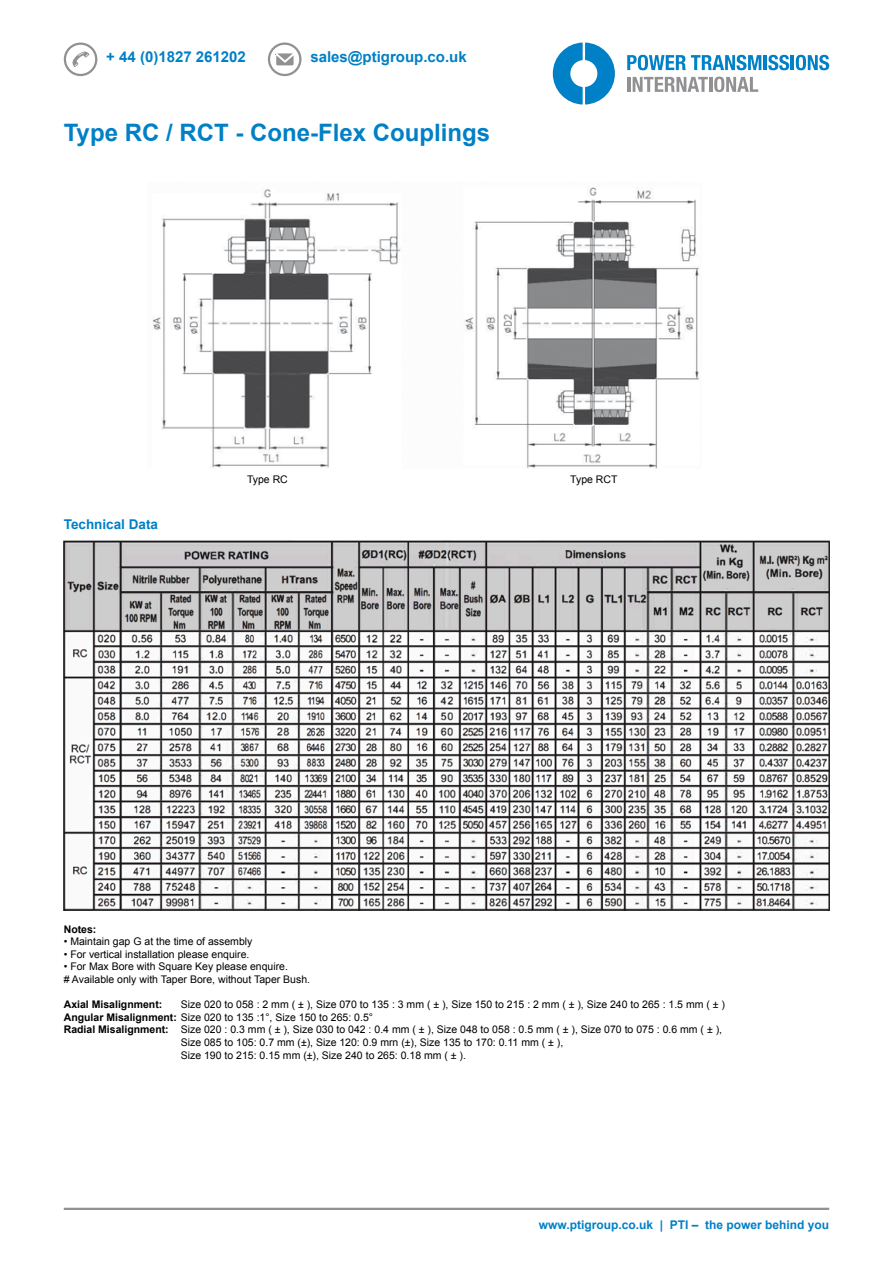
<style>
.page{position:relative;width:893px;height:1263px;background:#fff}
.page>*{position:absolute;margin:0;border:0;box-sizing:border-box;transform-origin:0 0}
.t1{font:700 24px "Arial";color:#0080c6}
.t2{font:700 15px "Arial";color:#0080c6}
.t3{font:700 13.5px "Arial";color:#0080c6}
.t4{font:700 12px "Arial";color:#0080c6}
.t5{font:10.5px "Arial";color:#000}
.t6{font:700 10.5px "Arial";color:#000}
.s1{font-weight:700}
</style>
<div class="page">
<svg style="left:64px;top:43px;width:33px;height:33px"></svg>
<svg style="left:268px;top:43px;width:33px;height:33px"></svg>
<hr style="left:64px;top:1208px;width:765px;height:2px;background:#919194">
<svg style="left:627px;top:55px;width:134px;height:15px"></svg>
<hr style="left:764px;top:55px;width:3px;height:15px;background:#0080c6">
<svg style="left:768px;top:55px;width:21px;height:15px"></svg>
<hr style="left:791px;top:55px;width:3px;height:15px;background:#0080c6">
<svg style="left:796px;top:55px;width:33px;height:15px"></svg>
<hr style="left:627px;top:77px;width:3px;height:15px;background:#919194">
<svg style="left:633px;top:77px;width:75px;height:15px"></svg>
<hr style="left:709px;top:77px;width:3px;height:15px;background:#919194">
<svg style="left:714px;top:77px;width:44px;height:15px"></svg>
<svg style="left:553px;top:43px;width:62px;height:62px"></svg>
<img style="left:152px;top:187px;width:548px;height:282px">
<img style="left:64px;top:540px;width:765px;height:370px">
<h2 class="t2" style="left:106px;top:47px;width:141px">+ 44 (0)1827 261202</h2>
<h2 class="t2" style="left:310px;top:47px;width:158px">sales@ptigroup.co.uk</h2>
<p class="t1" style="left:64px;top:117px;width:428px">Type RC / RCT - Cone-Flex Couplings</p>
<p class="t3" style="left:64px;top:515px;width:96px">Technical Data</p>
<p class="t5" style="left:247px;top:472px;width:42px">Type RC</p>
<p class="t5" style="left:570px;top:472px;width:49px">Type RCT</p>
<p class="t6" style="left:64px;top:922px;width:34px">Notes:</p>
<p class="t5" style="left:64px;top:934px;width:190px">• Maintain gap G at the time of assembly</p>
<p class="t5" style="left:64px;top:947px;width:187px">• For vertical installation please enquire.</p>
<p class="t5" style="left:64px;top:960px;width:226px">• For Max Bore with Square Key please enquire.</p>
<p class="t5" style="left:64px;top:972px;width:248px"># Available only with Taper Bore, without Taper Bush.</p>
<p class="t6" style="left:64px;top:997px;width:100px">Axial Misalignment:</p>
<p class="t5" style="left:181px;top:997px;width:546px">Size 020 to 058 : 2 mm ( ± ), Size 070 to 135 : 3 mm ( ± ), Size 150 to 215 : 2 mm ( ± ), Size 240 to 265 : 1.5 mm ( ± )</p>
<p class="t5" style="left:64px;top:1010px;width:311px"><span class="s1">Angular Misalignment:</span> Size 020 to 135 :1°, Size 150 to 265: 0.5°</p>
<p class="t5" style="left:64px;top:1023px;width:660px"><span class="s1">Radial Misalignment:</span> Size 020 : 0.3 mm ( ± ), Size 030 to 042 : 0.4 mm ( ± ), Size 048 to 058 : 0.5 mm ( ± ), Size 070 to 075 : 0.6 mm ( ± ),</p>
<p class="t5" style="left:181px;top:1035px;width:384px">Size 085 to 105: 0.7 mm (±), Size 120: 0.9 mrn (±), Size 135 to 170: 0.11 mm ( ± ),</p>
<p class="t5" style="left:181px;top:1048px;width:287px">Size 190 to 215: 0.15 mm (±), Size 240 to 265: 0.18 mm ( ± ).</p>
<p class="t4" style="left:539px;top:1217px;width:292px">www.ptigroup.co.uk | PTI – the power behind you</p>
</div>
